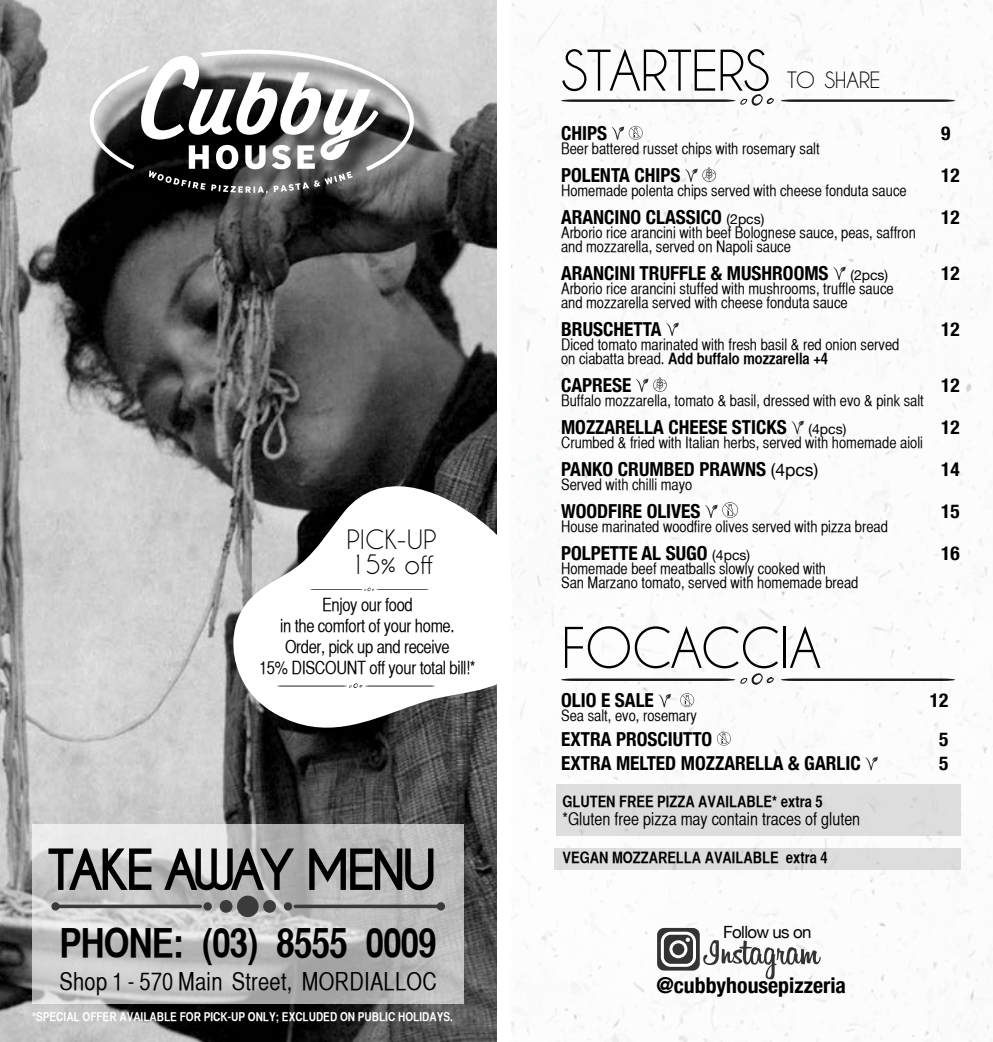
<style>
.page{position:relative;width:993px;height:1042px;background:#fff}
.page>*{position:absolute;margin:0;border:0;box-sizing:border-box;transform-origin:0 0}
.t1{font:700 53.02px "Caviar Dreams";letter-spacing:-.09em;color:#000}
.t2{font:52.5px "Caviar Dreams";letter-spacing:-.03em;color:#000}
.t3{font:40.25px "Helvetica CY Bold";letter-spacing:-.02em;color:#000}
.t4{font:25.03px/25px "Caviar Dreams";color:#000}
.t5{font:24.5px "Helvetica CY Plain";letter-spacing:.01em;color:#000}
.t6{font:700 condensed 21.7px "Helvetica Neue";color:#000}
.t7{font:21.18px "Caviar Dreams";letter-spacing:-.03em;color:#000}
.t8{font:700 condensed 19.25px "Helvetica Neue";color:#000}
.t9{font:18.03px/21px "Helvetica CY Plain";letter-spacing:-.02em;color:#000;text-align:center}
.t10{font:17.5px "Helvetica CY Plain";color:#000}
.t11{font:16.8px "Helvetica Neue";letter-spacing:-.04em;color:#000}
.t12{font:15.75px/14px "Helvetica CY Plain";color:#000}
.t13{font:15.75px "Helvetica CY Bold";color:#000}
.t14{font:12.25px "Helvetica CY Bold";color:#fff}
.s1{font-weight:400;font-stretch:normal;font-size:14px}
.s2{font-family:"Helvetica CY Plain"}
.s3{font-weight:400;font-stretch:normal;font-size:17.5px}
</style>
<div class="page">
<img style="left:0;top:0;width:496px;height:1042px">
<svg style="left:32px;top:824px;width:432px;height:180px;background:#c3c3c3"></svg>
<div style="left:53px;top:904px;width:149px;height:4px;border:2px solid #3b3b3b"></div>
<div style="left:220px;top:901px;width:11px;height:11px;background:#3b3b3b;border-radius:50%"></div>
<div style="left:220px;top:900px;width:12px;height:13px;border:2px solid #3b3b3b;border-radius:50%"></div>
<div style="left:204px;top:903px;width:7px;height:6px;background:#3b3b3b;border-radius:50%"></div>
<div style="left:203px;top:902px;width:9px;height:8px;border:2px solid #3b3b3b;border-radius:50%"></div>
<div style="left:238px;top:896px;width:20px;height:20px;background:#3b3b3b;border-radius:50%"></div>
<div style="left:237px;top:895px;width:21px;height:22px;border:2px solid #3b3b3b;border-radius:50%"></div>
<div style="left:293px;top:904px;width:149px;height:4px;border:2px solid #3b3b3b"></div>
<div style="left:264px;top:901px;width:11px;height:11px;background:#3b3b3b;border-radius:50%"></div>
<div style="left:263px;top:900px;width:13px;height:13px;border:2px solid #3b3b3b;border-radius:50%"></div>
<div style="left:284px;top:903px;width:7px;height:6px;background:#3b3b3b;border-radius:50%"></div>
<div style="left:284px;top:902px;width:8px;height:8px;border:2px solid #3b3b3b;border-radius:50%"></div>
<div style="left:52px;top:903px;width:7px;height:6px;background:#3b3b3b;border-radius:50%"></div>
<div style="left:51px;top:902px;width:9px;height:8px;border:2px solid #3b3b3b;border-radius:50%"></div>
<div style="left:437px;top:903px;width:7px;height:6px;background:#3b3b3b;border-radius:50%"></div>
<div style="left:436px;top:902px;width:9px;height:8px;border:2px solid #3b3b3b;border-radius:50%"></div>
<svg style="left:233px;top:468px;width:263px;height:270px"></svg>
<div style="left:92px;top:52px;width:346px;height:165px;background:#000;opacity:.75"></div>
<svg style="left:90px;top:50px;width:324px;height:144px"></svg>
<svg style="left:310px;top:588px;width:118px;height:3px"></svg>
<svg style="left:277px;top:683px;width:157px;height:5px"></svg>
<img style="left:511px;top:0;width:481px;height:1042px">
<svg style="left:658px;top:694px;width:12px;height:13px"></svg>
<svg style="left:680px;top:693px;width:14px;height:14px"></svg>
<svg style="left:716px;top:731px;width:14px;height:14px"></svg>
<svg style="left:865px;top:757px;width:12px;height:13px"></svg>
<svg style="left:611px;top:126px;width:31px;height:14px"></svg>
<svg style="left:685px;top:167px;width:31px;height:16px"></svg>
<svg style="left:833px;top:267px;width:12px;height:13px"></svg>
<svg style="left:666px;top:323px;width:12px;height:13px"></svg>
<svg style="left:635px;top:377px;width:31px;height:16px"></svg>
<svg style="left:791px;top:421px;width:12px;height:13px"></svg>
<svg style="left:705px;top:502px;width:33px;height:16px"></svg>
<div style="left:555px;top:784px;width:405px;height:51px;background:#ddd"></div>
<div style="left:554px;top:848px;width:406px;height:21px;background:#ddd"></div>
<svg style="left:780px;top:99px;width:174px;height:3px"></svg>
<svg style="left:561px;top:94px;width:212px;height:12px"></svg>
<svg style="left:780px;top:678px;width:174px;height:3px"></svg>
<svg style="left:561px;top:673px;width:212px;height:12px"></svg>
<div style="left:657px;top:928px;width:42px;height:42px;background:#333;border-radius:7px"></div>
<svg style="left:660px;top:931px;width:35px;height:36px"></svg>
<svg style="left:703px;top:940px;width:117px;height:39px"></svg>
<h3 class="t4" style="left:346px;top:526px;width:92px">PICK-UP<br>15% off</h3>
<p class="t9" style="left:259px;top:594px;width:218px">Enjoy our food<br>in the comfort of your home.<br>Order, pick up and receive<br>15% DISCOUNT off your total bill!*</p>
<h1 class="t1" style="left:47px;top:838px;width:391px">TAKE AWAY MENU</h1>
<h3 class="t3" style="left:60px;top:918px;width:379px">PHONE: (03) 8555 0009</h3>
<h3 class="t5" style="left:60px;top:968px;width:379px">Shop 1 - 570 Main Street, MORDIALLOC</h3>
<p class="t14" style="left:32px;top:1009px;width:422px">*SPECIAL OFFER AVAILABLE FOR PICK-UP ONLY; EXCLUDED ON PUBLIC HOLIDAYS.</p>
<h2 class="t2" style="left:561px;top:39px;width:210px">STARTERS</h2>
<h3 class="t7" style="left:786px;top:67px;width:95px">TO SHARE</h3>
<p class="t8" style="left:561px;top:117px;width:47px">CHIPS</p>
<p class="t8" style="left:940px;top:117px;width:11px">9</p>
<p class="t12" style="left:561px;top:141px;width:260px">Beer battered russet chips with rosemary salt</p>
<p class="t8" style="left:561px;top:159px;width:121px">POLENTA CHIPS</p>
<p class="t8" style="left:940px;top:159px;width:20px">12</p>
<p class="t12" style="left:561px;top:183px;width:347px">Homemade polenta chips served with cheese fonduta sauce</p>
<p class="t8" style="left:561px;top:201px;width:205px">ARANCINO CLASSICO <span class="s1">(2pcs)</span></p>
<p class="t8" style="left:940px;top:201px;width:20px">12</p>
<p class="t12" style="left:561px;top:225px;width:356px">Arborio rice arancini with beef Bolognese sauce, peas, saffron and mozzarella, served on Napoli sauce</p>
<p class="t8" style="left:561px;top:257px;width:328px">ARANCINI TRUFFLE &amp; MUSHROOMS <span class="s1">(2pcs)</span></p>
<p class="t8" style="left:940px;top:257px;width:20px">12</p>
<p class="t12" style="left:561px;top:281px;width:334px">Arborio rice arancini stuffed with mushrooms, truffle sauce and mozzarella served with cheese fonduta sauce</p>
<p class="t8" style="left:561px;top:313px;width:102px">BRUSCHETTA</p>
<p class="t8" style="left:940px;top:313px;width:20px">12</p>
<p class="t12" style="left:561px;top:337px;width:340px">Diced tomato marinated with fresh basil &amp; red onion served</p>
<p class="t13" style="left:561px;top:349px;width:268px"><span class="s2">on ciabatta bread.</span> Add buffalo mozzarella +4</p>
<p class="t8" style="left:561px;top:369px;width:72px">CAPRESE</p>
<p class="t8" style="left:940px;top:369px;width:20px">12</p>
<p class="t12" style="left:561px;top:393px;width:364px">Buffalo mozzarella, tomato &amp; basil, dressed with evo &amp; pink salt</p>
<p class="t8" style="left:561px;top:411px;width:287px">MOZZARELLA CHEESE STICKS <span class="s1">(4pcs)</span></p>
<p class="t8" style="left:940px;top:411px;width:20px">12</p>
<p class="t12" style="left:561px;top:435px;width:363px">Crumbed &amp; fried with Italian herbs, served with homemade aioli</p>
<p class="t8" style="left:561px;top:453px;width:258px">PANKO CRUMBED PRAWNS <span class="s3">(4pcs)</span></p>
<p class="t8" style="left:940px;top:453px;width:20px">14</p>
<p class="t12" style="left:561px;top:477px;width:133px">Served with chilli mayo</p>
<p class="t8" style="left:561px;top:495px;width:141px">WOODFIRE OLIVES</p>
<p class="t8" style="left:940px;top:495px;width:20px">15</p>
<p class="t12" style="left:561px;top:519px;width:328px">House marinated woodfire olives served with pizza bread</p>
<p class="t8" style="left:561px;top:537px;width:190px">POLPETTE AL SUGO <span class="s1">(4pcs)</span></p>
<p class="t8" style="left:940px;top:537px;width:20px">16</p>
<p class="t12" style="left:561px;top:561px;width:299px">Homemade beef meatballs slowly cooked with<br>San Marzano tomato, served with homemade bread</p>
<h2 class="t2" style="left:561px;top:616px;width:262px">FOCACCIA</h2>
<p class="t8" style="left:561px;top:684px;width:94px">OLIO E SALE</p>
<p class="t8" style="left:929px;top:684px;width:20px">12</p>
<p class="t12" style="left:561px;top:708px;width:137px">Sea salt, evo, rosemary</p>
<p class="t8" style="left:561px;top:723px;width:153px">EXTRA PROSCIUTTO</p>
<p class="t8" style="left:938px;top:723px;width:11px">5</p>
<p class="t8" style="left:561px;top:747px;width:301px">EXTRA MELTED MOZZARELLA &amp; GARLIC</p>
<p class="t8" style="left:938px;top:747px;width:11px">5</p>
<p class="t13" style="left:562px;top:792px;width:262px">GLUTEN FREE PIZZA AVAILABLE* extra 5</p>
<p class="t10" style="left:562px;top:808px;width:299px">*Gluten free pizza may contain traces of gluten</p>
<p class="t13" style="left:562px;top:848px;width:267px">VEGAN MOZZARELLA AVAILABLE extra 4</p>
<p class="t11" style="left:723px;top:919px;width:90px">Follow us on</p>
<h3 class="t6" style="left:656px;top:967px;width:191px">@cubbyhousepizzeria</h3>
</div>
